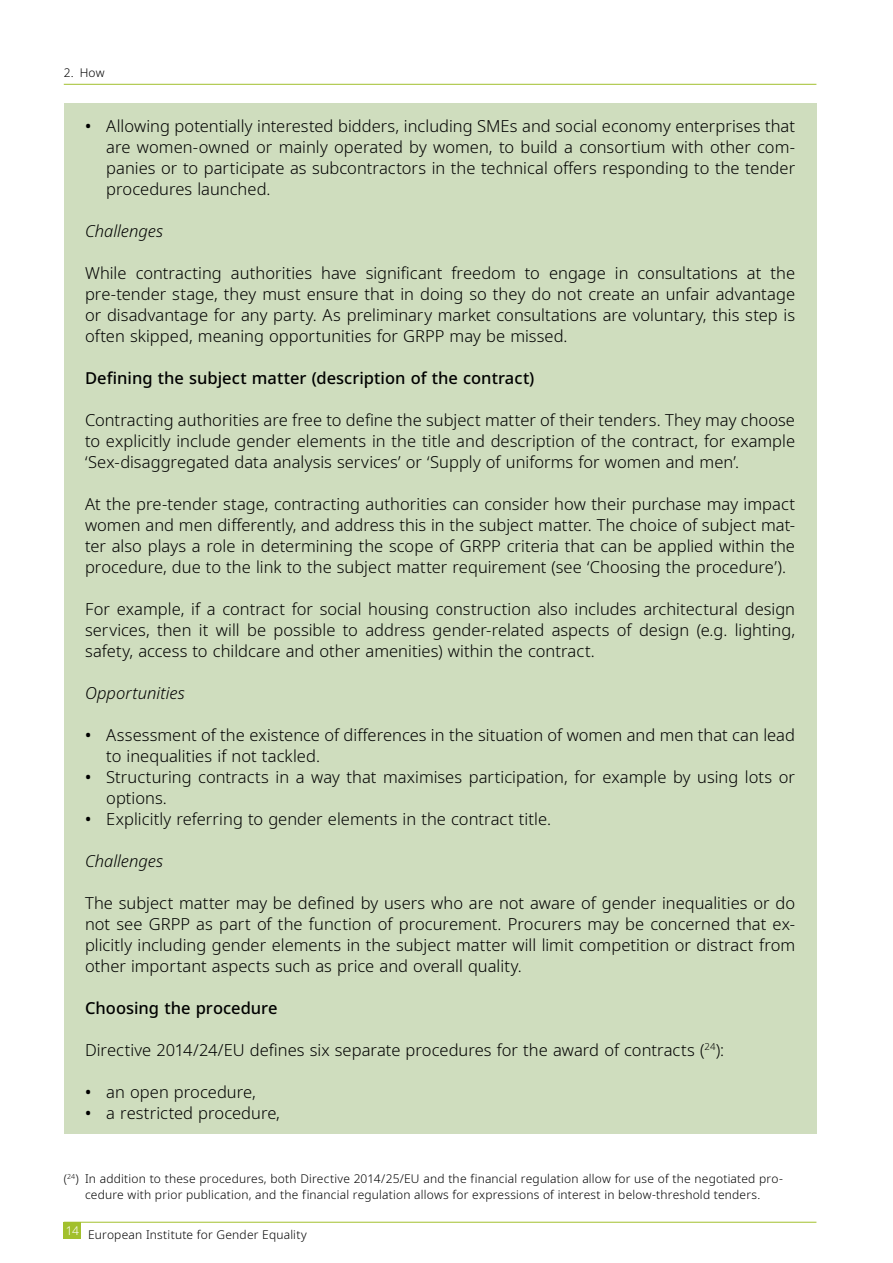
<style>
.page{position:relative;width:893px;height:1263px;background:#fff}
.page>*{position:absolute;margin:0;border:0;box-sizing:border-box;transform-origin:0 0}
.Box{font:300 16.5px/21px "Noto Sans";color:#000;text-align:justify}
.Box-2{font:500 16.5px "Noto Sans";color:#000}
.Box-3{font:italic 300 16.5px "Noto Sans";color:#000}
.Footnote{font:300 12px/16.5px "Noto Sans";letter-spacing:.015em;color:#000;text-align:center}
.t1{font:300 12px "Noto Sans";color:#fff}
.s1{font-weight:500}
</style>
<div class="page">
<div style="left:64px;top:1222px;width:17px;height:17px;background:#a2c02d"></div>
<hr style="left:64px;top:84px;width:752px;height:1px;background:#a2c02d">
<hr style="left:64px;top:1222px;width:752px;height:1px;background:#a2c02d">
<div style="left:64px;top:103px;width:752px;height:107px;background:#cfddbe"></div>
<div style="left:64px;top:208px;width:752px;height:44px;background:#cfddbe"></div>
<div style="left:64px;top:250px;width:752px;height:107px;background:#cfddbe"></div>
<div style="left:64px;top:355px;width:752px;height:44px;background:#cfddbe"></div>
<div style="left:64px;top:397px;width:752px;height:86px;background:#cfddbe"></div>
<div style="left:64px;top:481px;width:752px;height:107px;background:#cfddbe"></div>
<div style="left:64px;top:586px;width:752px;height:86px;background:#cfddbe"></div>
<div style="left:64px;top:670px;width:752px;height:44px;background:#cfddbe"></div>
<div style="left:64px;top:712px;width:752px;height:65px;background:#cfddbe"></div>
<div style="left:64px;top:754px;width:752px;height:65px;background:#cfddbe"></div>
<div style="left:64px;top:796px;width:752px;height:44px;background:#cfddbe"></div>
<div style="left:64px;top:838px;width:752px;height:44px;background:#cfddbe"></div>
<div style="left:64px;top:880px;width:752px;height:107px;background:#cfddbe"></div>
<div style="left:64px;top:985px;width:752px;height:44px;background:#cfddbe"></div>
<div style="left:64px;top:1027px;width:752px;height:44px;background:#cfddbe"></div>
<div style="left:64px;top:1069px;width:752px;height:44px;background:#cfddbe"></div>
<div style="left:64px;top:1090px;width:752px;height:44px;background:#cfddbe"></div>
<p class="Footnote" style="left:64px;top:64px;width:42px">2. How</p>
<p class="Box" style="left:106px;top:115px;width:690px;text-indent:-21px"><span class="s1">•</span> Allowing potentially interested bidders, including SMEs and social economy enterprises that are women-owned or mainly operated by women, to build a consortium with other com&shy;panies or to participate as subcontractors in the technical offers responding to the tender procedures launched.</p>
<p class="Box-3" style="left:85px;top:219px;width:80px">Challenges</p>
<p class="Box" style="left:85px;top:262px;width:712px">While contracting authorities have significant freedom to engage in consultations at the pre-tender stage, they must ensure that in doing so they do not create an unfair advantage or disadvantage for any party. As preliminary market consultations are voluntary, this step is often skipped, meaning opportunities for GRPP may be missed.</p>
<p class="Box-2" style="left:85px;top:366px;width:451px">Defining the subject matter (description of the contract)</p>
<p class="Box" style="left:85px;top:409px;width:712px">Contracting authorities are free to define the subject matter of their tenders. They may choose to explicitly include gender elements in the title and description of the contract, for example ‘Sex-disaggregated data analysis services’ or ‘Supply of uniforms for women and men’.</p>
<p class="Box" style="left:85px;top:493px;width:712px">At the pre-tender stage, contracting authorities can consider how their purchase may impact women and men differently, and address this in the subject matter. The choice of subject mat&shy;ter also plays a role in determining the scope of GRPP criteria that can be applied within the procedure, due to the link to the subject matter requirement (see ‘Choosing the procedure’).</p>
<p class="Box" style="left:85px;top:598px;width:712px">For example, if a contract for social housing construction also includes architectural design services, then it will be possible to address gender-related aspects of design (e.g. lighting, safety, access to childcare and other amenities) within the contract.</p>
<p class="Box-3" style="left:85px;top:681px;width:101px">Opportunities</p>
<p class="Box" style="left:106px;top:724px;width:690px;text-indent:-21px"><span class="s1">•</span> Assessment of the existence of differences in the situation of women and men that can lead to inequalities if not tackled.</p>
<p class="Box" style="left:106px;top:766px;width:690px;text-indent:-21px"><span class="s1">•</span> Structuring contracts in a way that maximises participation, for example by using lots or options.</p>
<p class="Box" style="left:85px;top:808px;width:468px"><span class="s1">•</span> Explicitly referring to gender elements in the contract title.</p>
<p class="Box-3" style="left:85px;top:849px;width:80px">Challenges</p>
<p class="Box" style="left:85px;top:892px;width:712px">The subject matter may be defined by users who are not aware of gender inequalities or do not see GRPP as part of the function of procurement. Procurers may be concerned that ex&shy;plicitly including gender elements in the subject matter will limit competition or distract from other important aspects such as price and overall quality.</p>
<p class="Box-2" style="left:85px;top:996px;width:194px">Choosing the procedure</p>
<p class="Box" style="left:85px;top:1039px;width:641px">Directive 2014/24/EU defines six separate procedures for the award of contracts (<sup>24</sup>):</p>
<p class="Box" style="left:85px;top:1081px;width:172px"><span class="s1">•</span> an open procedure,</p>
<p class="Box" style="left:85px;top:1102px;width:196px"><span class="s1">•</span> a restricted procedure,</p>
<p class="Footnote" style="left:64px;top:1170px;width:720px">(<sup>24</sup>) In addition to these procedures, both Directive 2014/25/EU and the financial regulation allow for use of the negotiated pro&shy;cedure with prior publication, and the financial regulation allows for expressions of interest in below-threshold tenders.</p>
<p class="t1" style="left:66px;top:1222px;width:15px">14</p>
<p class="Footnote" style="left:88px;top:1227px;width:220px">European Institute for Gender Equality</p>
</div>
